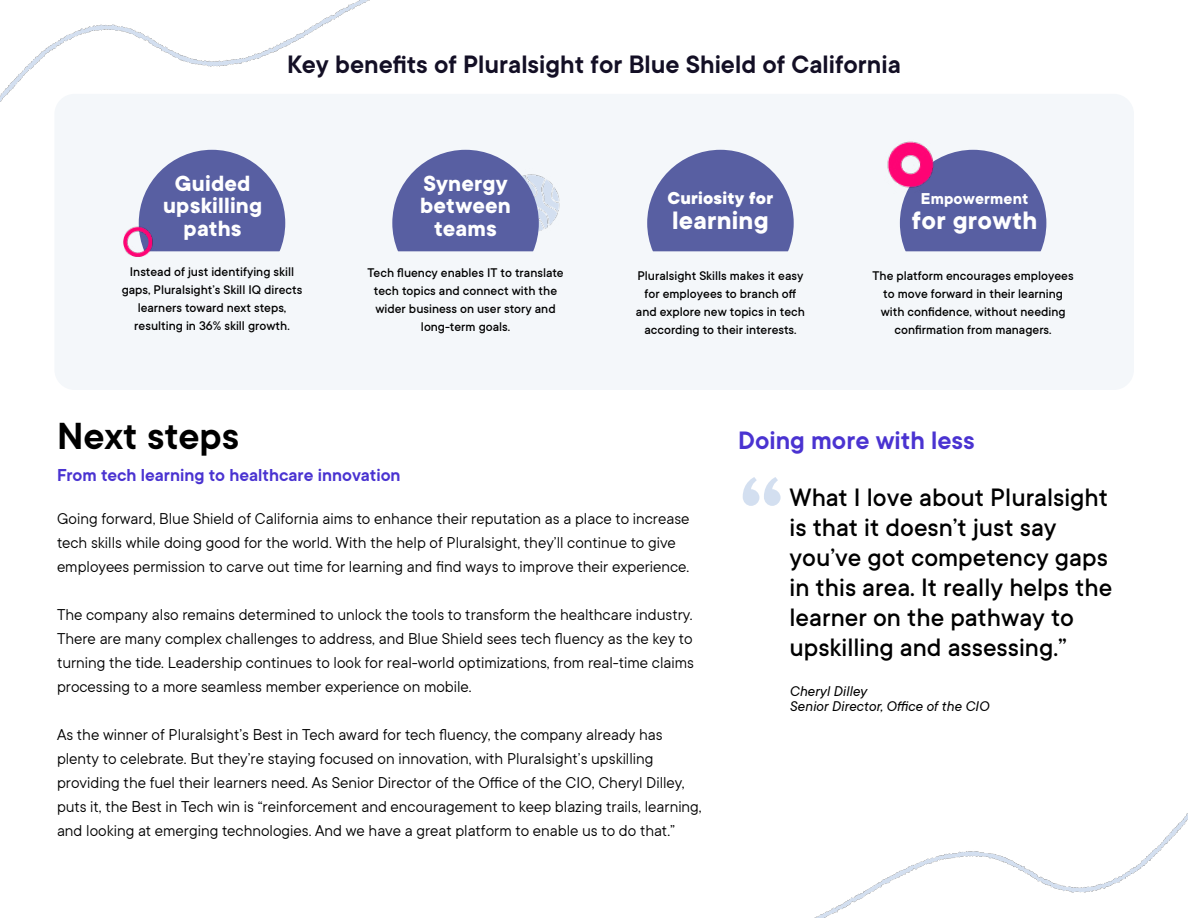
<style>
.page{position:relative;width:1188px;height:918px;background:#fff}
.page>*{position:absolute;margin:0;border:0;box-sizing:border-box;transform-origin:0 0}
.t1{font:600 111px "PSTT Commons";color:#d3dff0}
.t2{font:600 36px "PSTT Commons";color:#000}
.t3{font:500 24px/30px "PSTT Commons";color:#000}
.t4{font:600 24px "PSTT Commons";color:#130f25}
.t5{font:700 24px "PSTT Commons";letter-spacing:.01em;color:#fff}
.t6{font:600 24px "PSTT Commons";color:#4a33d1}
.t7{font:700 21px/22.5px "PSTT Commons";letter-spacing:.01em;color:#fff;text-align:center}
.t8{font:600 16.5px "PSTT Commons";color:#4a33d1}
.t9{font:800 16.5px "PSTT Commons";letter-spacing:.01em;color:#fff}
.t10{font:15px/24px "PSTT Commons";color:#000}
.t11{font:700 15px "PSTT Commons";letter-spacing:.01em;color:#fff}
.t12{font:italic 13.5px/15px "PSTT Commons";color:#000}
.t13{font:500 12px/18px "PSTT Commons";color:#000;text-align:center}
</style>
<div class="page">
<img style="left:0;top:0;width:370px;height:102px">
<div style="left:54px;top:94px;width:1080px;height:296px;background:#f4f7fa;border-radius:20px"></div>
<div style="left:139px;top:150px;width:146px;height:146px;background:#585fa2;border-radius:50%"></div>
<div style="left:647px;top:150px;width:147px;height:146px;background:#585fa2;border-radius:50%"></div>
<div style="left:900px;top:150px;width:146px;height:146px;background:#585fa2;border-radius:50%"></div>
<img style="left:814px;top:813px;width:374px;height:105px">
<img style="left:887px;top:141px;width:76px;height:96px">
<img style="left:418px;top:162px;width:142px;height:72px">
<div style="left:392px;top:150px;width:147px;height:146px;background:#585fa2;border-radius:50%"></div>
<div style="left:87px;top:251px;width:1038px;height:83px;background:#f4f7fa;border-radius:20px"></div>
<img style="left:123px;top:218px;width:47px;height:39px">
<h3 class="t4" style="left:287px;top:47px;width:615px">Key benefits of Pluralsight for Blue Shield of California</h3>
<h3 class="t7" style="left:163px;top:171px;width:101px">Guided upskilling paths</h3>
<p class="t13" style="left:122px;top:262px;width:182px">Instead of just identifying skill gaps, Pluralsight’s Skill IQ directs learners toward next steps, resulting in 36% skill growth.</p>
<h2 class="t2" style="left:57px;top:410px;width:184px">Next steps</h2>
<h3 class="t7" style="left:420px;top:171px;width:92px">Synergy between teams</h3>
<p class="t13" style="left:367px;top:264px;width:198px">Tech fluency enables IT to translate tech topics and connect with the wider business on user story and long-term goals.</p>
<p class="t13" style="left:636px;top:266px;width:170px">Pluralsight Skills makes it easy for employees to branch off and explore new topics in tech according to their interests.</p>
<p class="t13" style="left:873px;top:266px;width:203px">The platform encourages employees to move forward in their learning with confidence, without needing confirmation from managers.</p>
<p class="t9" style="left:668px;top:185px;width:107px">Curiosity for</p>
<h3 class="t5" style="left:672px;top:202px;width:98px">learning</h3>
<p class="t11" style="left:921px;top:187px;width:109px">Empowerment</p>
<h3 class="t5" style="left:912px;top:202px;width:127px">for growth</h3>
<h3 class="t6" style="left:738px;top:422px;width:238px">Doing more with less</h3>
<p class="t8" style="left:57px;top:463px;width:345px">From tech learning to healthcare innovation</p>
<p class="t10" style="left:57px;top:506px;width:634px">Going forward, Blue Shield of California aims to enhance their reputation as a place to increase tech skills while doing good for the world. With the help of Pluralsight, they’ll continue to give employees permission to carve out time for learning and find ways to improve their experience.</p>
<p class="t10" style="left:57px;top:602px;width:639px;text-align:justify">The company also remains determined to unlock the tools to transform the healthcare industry.<br>There are many complex challenges to address, and Blue Shield sees tech fluency as the key to turning the tide. Leadership continues to look for real-world optimizations, from real-time claims processing to a more seamless member experience on mobile.</p>
<p class="t10" style="left:57px;top:722px;width:646px">As the winner of Pluralsight’s Best in Tech award for tech fluency, the company already has plenty to celebrate. But they’re staying focused on innovation, with Pluralsight’s upskilling providing the fuel their learners need. As Senior Director of the Office of the CIO, Cheryl Dilley, puts it, the Best in Tech win is “reinforcement and encouragement to keep blazing trails, learning, and looking at emerging technologies. And we have a great platform to enable us to do that.”</p>
<h1 class="t1" style="left:738px;top:439px;width:48px">“</h1>
<h3 class="t3" style="left:790px;top:481px;width:324px">What I love about Pluralsight is that it doesn’t just say you’ve got competency gaps in this area. It really helps the learner on the pathway to upskilling and assessing.”</h3>
<p class="t12" style="left:790px;top:683px;width:201px">Cheryl Dilley<br>Senior Director, Office of the CIO</p>
</div>
